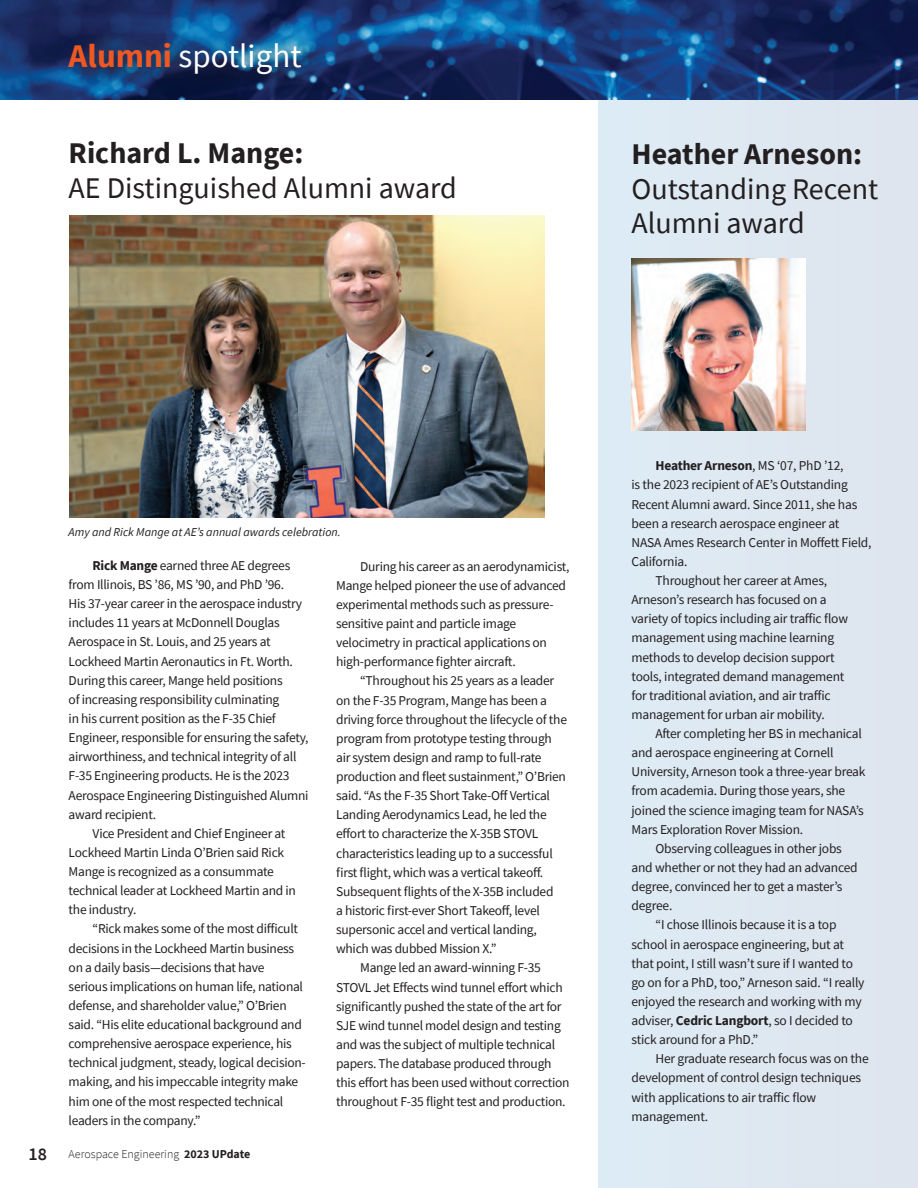
<style>
.page{position:relative;width:918px;height:1188px;background:#fff}
.page>*{position:absolute;margin:0;border:0;box-sizing:border-box;transform-origin:0 0}
.t1{font:33px "Source Sans Pro";color:#fff}
.t2{font:30px/34.5px "Source Sans Pro";color:#231f20}
.t3{font:700 30px "Source Sans Pro";color:#231f20}
.t4{font:600 18px "Source Sans Pro";color:#231f20}
.t5{font:13.5px/19.2px "Source Sans Pro";letter-spacing:-.02em;color:#231f20}
.t6{font:700 13.5px "Source Sans Pro";letter-spacing:-.015em;color:#231f20}
.t7{font:italic 12px "Source Sans Pro";color:#231f20}
.t8{font:300 12px "Source Sans Pro";color:#231f20}
.s1{font-weight:700;color:#ef5822}
.s2{font-weight:700}
.s3{font-weight:400}
</style>
<div class="page">
<img style="left:0;top:0;width:918px;height:99px">
<div style="left:599px;top:90px;width:319px;height:1098px;background:#dee8f1"></div>
<svg style="left:63px;top:25px;width:273px;height:73px;background:#173f72"></svg>
<img style="left:69px;top:216px;width:476px;height:301px">
<img style="left:632px;top:258px;width:173px;height:172px">
<h1 class="t1" style="left:69px;top:35px;width:234px"><span class="s1">Alumni</span> spotlight</h1>
<h2 class="t3" style="left:69px;top:133px;width:236px">Richard L. Mange:</h2>
<h2 class="t2" style="left:69px;top:170px;width:390px">AE Distinguished Alumni award</h2>
<h2 class="t3" style="left:632px;top:134px;width:232px">Heather Arneson:</h2>
<h2 class="t2" style="left:632px;top:172px;width:248px">Outstanding Recent<br>Alumni award</h2>
<h3 class="t4" style="left:29px;top:1142px;width:20px">18</h3>
<p class="t7" style="left:69px;top:525px;width:274px">Amy and Rick Mange at AE’s annual awards celebration.</p>
<p class="t5" style="left:93px;top:556px;width:199px"><span class="s2">Rick Mange</span> earned three AE degrees</p>
<p class="t5" style="left:69px;top:575px;width:217px">from Illinois, BS ’86, MS ’90, and PhD ’96.</p>
<p class="t5" style="left:69px;top:594px;width:235px">His 37-year career in the aerospace industry</p>
<p class="t5" style="left:69px;top:613px;width:213px">includes 11 years at McDonnell Douglas</p>
<p class="t5" style="left:69px;top:632px;width:204px">Aerospace in St. Louis, and 25 years at</p>
<p class="t5" style="left:69px;top:651px;width:226px">Lockheed Martin Aeronautics in Ft. Worth.</p>
<p class="t5" style="left:69px;top:671px;width:216px">During this career, Mange held positions</p>
<p class="t5" style="left:69px;top:690px;width:212px">of increasing responsibility culminating</p>
<p class="t5" style="left:69px;top:709px;width:209px">in his current position as the F-35 Chief</p>
<p class="t5" style="left:69px;top:728px;width:241px">Engineer, responsible for ensuring the safety,</p>
<p class="t5" style="left:69px;top:747px;width:229px">airworthiness, and technical integrity of all</p>
<p class="t5" style="left:69px;top:766px;width:222px">F-35 Engineering products. He is the 2023</p>
<p class="t5" style="left:69px;top:785px;width:241px">Aerospace Engineering Distinguished Alumni</p>
<p class="t5" style="left:69px;top:804px;width:89px">award recipient.</p>
<p class="t5" style="left:93px;top:824px;width:194px">Vice President and Chief Engineer at</p>
<p class="t5" style="left:69px;top:843px;width:217px">Lockheed Martin Linda O’Brien said Rick</p>
<p class="t5" style="left:69px;top:862px;width:207px">Mange is recognized as a consummate</p>
<p class="t5" style="left:69px;top:881px;width:229px">technical leader at Lockheed Martin and in</p>
<p class="t5" style="left:69px;top:900px;width:69px">the industry.</p>
<p class="t5" style="left:93px;top:919px;width:207px">“Rick makes some of the most difficult</p>
<p class="t5" style="left:69px;top:938px;width:227px">decisions in the Lockheed Martin business</p>
<p class="t5" style="left:69px;top:958px;width:197px">on a daily basis—decisions that have</p>
<p class="t5" style="left:69px;top:977px;width:236px">serious implications on human life, national</p>
<p class="t5" style="left:69px;top:996px;width:220px">defense, and shareholder value,” O’Brien</p>
<p class="t5" style="left:69px;top:1015px;width:235px">said. “His elite educational background and</p>
<p class="t5" style="left:69px;top:1034px;width:225px">comprehensive aerospace experience, his</p>
<p class="t5" style="left:69px;top:1053px;width:239px">technical judgment, steady, logical decision-</p>
<p class="t5" style="left:69px;top:1072px;width:231px">making, and his impeccable integrity make</p>
<p class="t5" style="left:69px;top:1091px;width:216px">him one of the most respected technical</p>
<p class="t5" style="left:69px;top:1111px;width:133px">leaders in the company.”</p>
<p class="t8" style="left:69px;top:1147px;width:183px">Aerospace Engineering <span class="s2">2023 UPdate</span></p>
<p class="t5" style="left:336px;top:556px;width:235px;text-indent:24px">During his career as an aerodynamicist, Mange helped pioneer the use of advanced experimental methods such as pressure&shy;sensitive paint and particle image velocimetry in practical applications on high-performance fighter aircraft.</p>
<p class="t5" style="left:360px;top:671px;width:196px">“Throughout his 25 years as a leader</p>
<p class="t5" style="left:336px;top:690px;width:212px">on the F-35 Program, Mange has been a</p>
<p class="t5" style="left:336px;top:710px;width:232px">driving force throughout the lifecycle of the</p>
<p class="t5" style="left:336px;top:729px;width:217px">program from prototype testing through</p>
<p class="t5" style="left:336px;top:748px;width:207px">air system design and ramp to full-rate</p>
<p class="t5" style="left:336px;top:767px;width:231px">production and fleet sustainment,” O’Brien</p>
<p class="t5" style="left:336px;top:786px;width:215px">said. “As the F-35 Short Take-Off Vertical</p>
<p class="t5" style="left:336px;top:805px;width:212px">Landing Aerodynamics Lead, he led the</p>
<p class="t5" style="left:336px;top:824px;width:204px">effort to characterize the X-35B STOVL</p>
<p class="t5" style="left:336px;top:843px;width:218px">characteristics leading up to a successful</p>
<p class="t5" style="left:336px;top:863px;width:209px">first flight, which was a vertical takeoff.</p>
<p class="t5" style="left:336px;top:882px;width:219px">Subsequent flights of the X-35B included</p>
<p class="t5" style="left:336px;top:901px;width:205px">a historic first-ever Short Takeoff, level</p>
<p class="t5" style="left:336px;top:920px;width:202px">supersonic accel and vertical landing,</p>
<p class="t5" style="left:336px;top:939px;width:162px">which was dubbed Mission X.”</p>
<p class="t5" style="left:360px;top:958px;width:182px">Mange led an award-winning F-35</p>
<p class="t5" style="left:336px;top:977px;width:228px">STOVL Jet Effects wind tunnel effort which</p>
<p class="t5" style="left:336px;top:996px;width:227px">significantly pushed the state of the art for</p>
<p class="t5" style="left:336px;top:1016px;width:226px">SJE wind tunnel model design and testing</p>
<p class="t5" style="left:336px;top:1035px;width:221px">and was the subject of multiple technical</p>
<p class="t5" style="left:336px;top:1054px;width:217px">papers. The database produced through</p>
<p class="t5" style="left:336px;top:1073px;width:235px">this effort has been used without correction</p>
<p class="t5" style="left:336px;top:1092px;width:231px">throughout F-35 flight test and production.</p>
<p class="t6" style="left:656px;top:457px;width:190px">Heather Arneson<span class="s3">, MS ‘07, PhD ’12,</span></p>
<p class="t5" style="left:631px;top:475px;width:218px">is the 2023 recipient of AE’s Outstanding</p>
<p class="t5" style="left:631px;top:494px;width:227px">Recent Alumni award. Since 2011, she has</p>
<p class="t5" style="left:631px;top:514px;width:210px">been a research aerospace engineer at</p>
<p class="t5" style="left:631px;top:533px;width:242px">NASA Ames Research Center in Moffett Field,</p>
<p class="t5" style="left:631px;top:552px;width:57px">California.</p>
<p class="t5" style="left:656px;top:571px;width:173px">Throughout her career at Ames,</p>
<p class="t5" style="left:631px;top:590px;width:197px">Arneson’s research has focused on a</p>
<p class="t5" style="left:631px;top:609px;width:218px">variety of topics including air traffic flow</p>
<p class="t5" style="left:631px;top:628px;width:204px">management using machine learning</p>
<p class="t5" style="left:631px;top:647px;width:205px">methods to develop decision support</p>
<p class="t5" style="left:631px;top:667px;width:215px">tools, integrated demand management</p>
<p class="t5" style="left:631px;top:686px;width:201px">for traditional aviation, and air traffic</p>
<p class="t5" style="left:631px;top:705px;width:195px">management for urban air mobility.</p>
<p class="t5" style="left:656px;top:724px;width:208px">After completing her BS in mechanical</p>
<p class="t5" style="left:631px;top:743px;width:204px">and aerospace engineering at Cornell</p>
<p class="t5" style="left:631px;top:762px;width:236px">University, Arneson took a three-year break</p>
<p class="t5" style="left:631px;top:781px;width:215px">from academia. During those years, she</p>
<p class="t5" style="left:631px;top:800px;width:234px">joined the science imaging team for NASA’s</p>
<p class="t5" style="left:631px;top:820px;width:173px">Mars Exploration Rover Mission.</p>
<p class="t5" style="left:656px;top:839px;width:188px">Observing colleagues in other jobs</p>
<p class="t5" style="left:631px;top:858px;width:228px">and whether or not they had an advanced</p>
<p class="t5" style="left:631px;top:877px;width:213px">degree, convinced her to get a master’s</p>
<p class="t5" style="left:631px;top:896px;width:42px">degree.</p>
<p class="t5" style="left:656px;top:915px;width:183px">“I chose Illinois because it is a top</p>
<p class="t5" style="left:631px;top:934px;width:214px">school in aerospace engineering, but at</p>
<p class="t5" style="left:631px;top:953px;width:223px">that point, I still wasn’t sure if I wanted to</p>
<p class="t5" style="left:631px;top:973px;width:235px">go on for a PhD, too,” Arneson said. “I really</p>
<p class="t5" style="left:631px;top:992px;width:232px">enjoyed the research and working with my</p>
<p class="t5" style="left:631px;top:1011px;width:223px">adviser, <span class="s2">Cedric Langbort</span>, so I decided to</p>
<p class="t5" style="left:631px;top:1030px;width:128px">stick around for a PhD.”</p>
<p class="t5" style="left:656px;top:1049px;width:215px">Her graduate research focus was on the</p>
<p class="t5" style="left:631px;top:1068px;width:231px">development of control design techniques</p>
<p class="t5" style="left:631px;top:1087px;width:186px">with applications to air traffic flow</p>
<p class="t5" style="left:631px;top:1107px;width:78px">management.</p>
</div>
